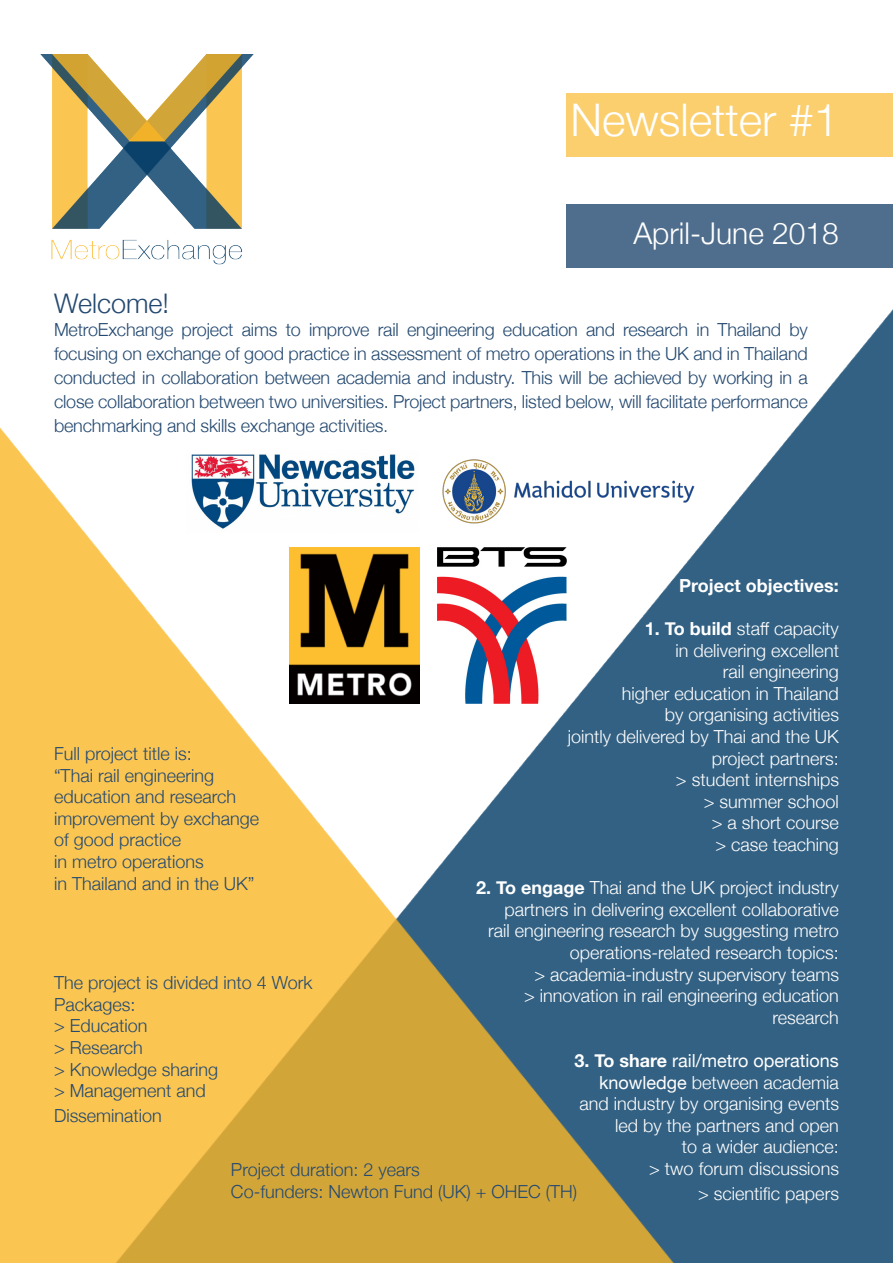
<style>
.page{position:relative;width:893px;height:1263px;background:#fff}
.page>*{position:absolute;margin:0;border:0;box-sizing:border-box;transform-origin:0 0}
.t1{font:300 45px "Helvetica Neue";color:#fff}
.t2{font:300 30px "Helvetica Neue";color:#fff}
.t3{font:300 27px "Helvetica Neue";color:#244970}
.t4{font:300 18px/21.6px "Helvetica Neue";color:#fff;text-align:right}
.t5{font:300 18px/23.9px "Helvetica Neue";letter-spacing:-.01em;color:#244970;text-align:justify}
.t6{font:300 18px/21.6px "Helvetica Neue";color:#254a70}
.t7{font:18px "Helvetica Neue";color:#fff}
.t8{font:700 18px "Helvetica Neue";color:#fff}
.s1{font-size:16.5px}
.s2{font-weight:700}
.s3{font-weight:400}
</style>
<div class="page">
<img style="left:0;top:309px;width:893px;height:954px">
<div style="left:566px;top:93px;width:327px;height:64px;background:#fbcf6e"></div>
<img style="left:41px;top:54px;width:212px;height:211px">
<div style="left:566px;top:204px;width:327px;height:64px;background:#4f6d8c"></div>
<img style="left:186px;top:450px;width:234px;height:82px">
<img style="left:290px;top:547px;width:130px;height:157px">
<img style="left:437px;top:547px;width:129px;height:157px">
<img style="left:437px;top:450px;width:260px;height:81px">
<p class="t1" style="left:570px;top:84px;width:270px">Newsletter #1</p>
<p class="t2" style="left:633px;top:210px;width:207px">April-June 2018</p>
<p class="t3" style="left:54px;top:281px;width:117px">Welcome!</p>
<p class="t5" style="left:54px;top:317px;width:755px">MetroExchange project aims to improve rail engineering education and research in Thailand by focusing on exchange of good practice in assessment of metro operations in the UK and in Thailand conducted in collaboration between academia and industry. This will be achieved by working in a close collaboration between two universities. Project partners, listed below, will facilitate performance benchmarking and skills exchange activities<span class="s1">.</span></p>
<p class="t8" style="left:679px;top:571px;width:161px">Project objectives:</p>
<p class="t4" style="left:645px;top:616px;width:196px"><span class="s2">1. To build</span> staff capacity</p>
<p class="t4" style="left:676px;top:638px;width:165px">in delivering excellent</p>
<p class="t4" style="left:723px;top:660px;width:118px">rail engineering</p>
<p class="t4" style="left:622px;top:681px;width:219px">higher education in Thailand</p>
<p class="t4" style="left:665px;top:703px;width:176px">by organising activities</p>
<p class="t4" style="left:568px;top:724px;width:273px">jointly delivered by Thai and the UK</p>
<p class="t4" style="left:712px;top:746px;width:129px">project partners:</p>
<p class="t4" style="left:676px;top:768px;width:165px">&gt; student internships</p>
<p class="t4" style="left:704px;top:789px;width:137px">&gt; summer school</p>
<p class="t4" style="left:712px;top:811px;width:129px">&gt; a short course</p>
<p class="t4" style="left:715px;top:832px;width:125px">&gt; case teaching</p>
<p class="t4" style="left:476px;top:876px;width:364px"><span class="s2">2. To engage</span> Thai and the UK project industry partners in delivering excellent collaborative<br>rail engineering research by suggesting metro operations-related research topics:</p>
<p class="t4" style="left:534px;top:962px;width:306px">&gt; academia-industry supervisory teams</p>
<p class="t4" style="left:524px;top:984px;width:316px">&gt; innovation in rail engineering education research</p>
<p class="t7" style="left:575px;top:1048px;width:266px"><span class="s2">3. To share</span> rail/metro operations</p>
<p class="t4" style="left:599px;top:1070px;width:241px"><span class="s3">knowledge</span> between academia</p>
<p class="t4" style="left:580px;top:1092px;width:261px">and industry by organising events</p>
<p class="t4" style="left:615px;top:1113px;width:225px">led by the partners and open</p>
<p class="t4" style="left:682px;top:1135px;width:159px">to a wider audience:</p>
<p class="t4" style="left:649px;top:1156px;width:191px">&gt; two forum discussions</p>
<p class="t4" style="left:698px;top:1182px;width:142px">&gt; scientific papers</p>
<p class="t6" style="left:54px;top:741px;width:139px">Full project title is:</p>
<p class="t6" style="left:54px;top:763px;width:162px">“Thai rail engineering</p>
<p class="t6" style="left:54px;top:784px;width:184px">education and research</p>
<p class="t6" style="left:54px;top:806px;width:207px">improvement by exchange</p>
<p class="t6" style="left:54px;top:828px;width:129px">of good practice</p>
<p class="t6" style="left:54px;top:849px;width:151px">in metro operations</p>
<p class="t6" style="left:54px;top:871px;width:202px">in Thailand and in the UK”</p>
<p class="t6" style="left:54px;top:970px;width:260px">The project is divided into 4 Work<br>Packages:</p>
<p class="t6" style="left:54px;top:1014px;width:95px">&gt; Education</p>
<p class="t6" style="left:54px;top:1035px;width:90px">&gt; Research</p>
<p class="t6" style="left:54px;top:1057px;width:166px">&gt; Knowledge sharing</p>
<p class="t6" style="left:54px;top:1077px;width:153px;line-height:25.2px">&gt; Management and<br>Dissemination</p>
<p class="t6" style="left:231px;top:1158px;width:190px">Project duration: 2 years</p>
<p class="t6" style="left:231px;top:1179px;width:348px">Co-funders: Newton Fund (UK) + OHEC (TH)</p>
</div>
